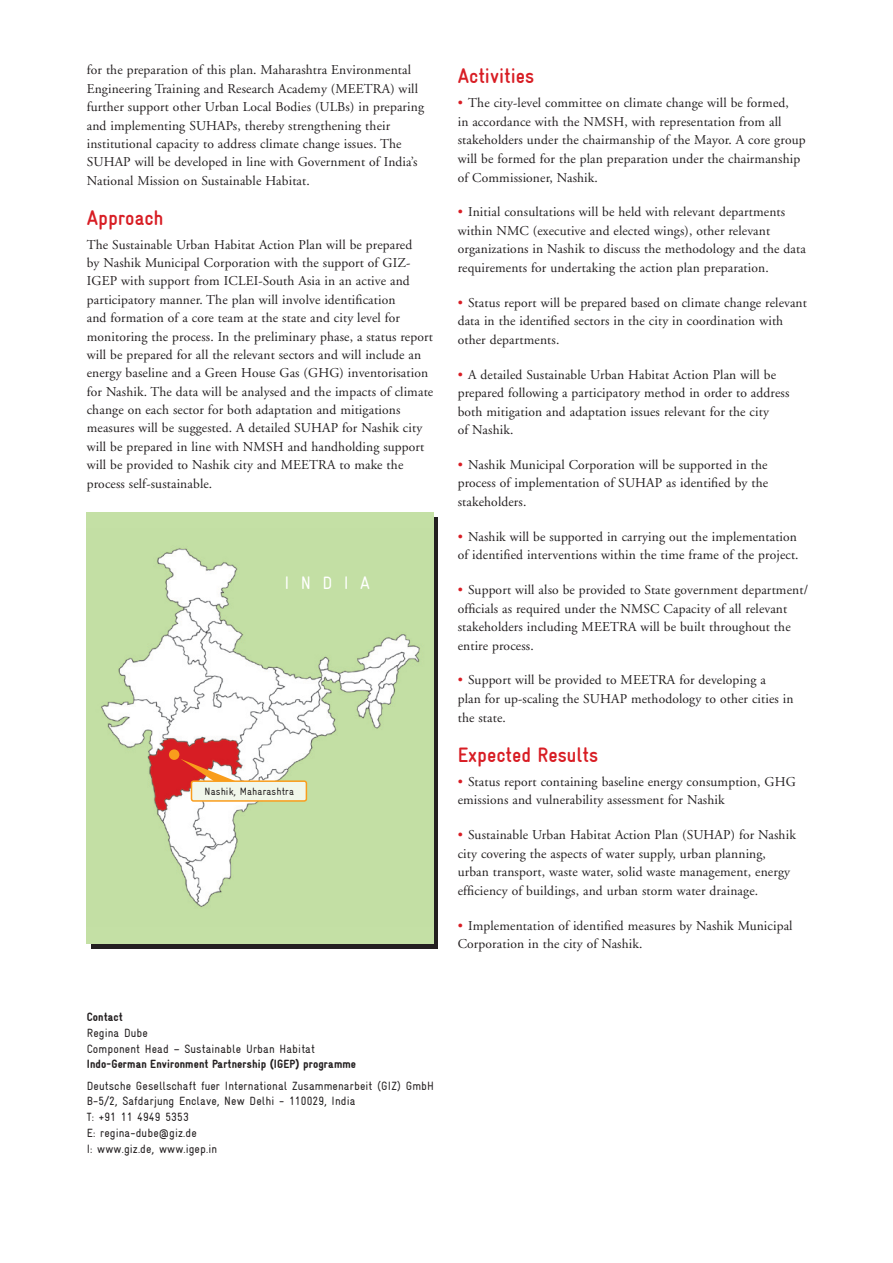
<style>
.page{position:relative;width:893px;height:1263px;background:#fff}
.page>*{position:absolute;margin:0;border:0;box-sizing:border-box;transform-origin:0 0}
.t1{font:700 condensed 21px "Gravur";color:#d81d24}
.t2{font:condensed 18px "Gravur";letter-spacing:.635em;color:#fff}
.t3{font:13.5px/18.6px "Adobe Garamond";letter-spacing:.01em;color:#231f20}
.t4{font:condensed 12px/15.8px "Gravur";letter-spacing:.01em;color:#231f20}
.t5{font:900 condensed 12px "Gravur";letter-spacing:.01em;color:#231f20}
.t6{font:condensed 10.5px "Gravur";letter-spacing:.015em;color:#231f20}
.s1{color:#d81d24}
</style>
<div class="page">
<svg style="left:91px;top:517px;width:347px;height:431px;background:#42453a"></svg>
<div style="left:86px;top:512px;width:347px;height:431px;background:#c4e0a5"></div>
<img style="left:101px;top:548px;width:319px;height:359px">
<div style="left:169px;top:749px;width:10px;height:11px;background:#f99d1c;border-radius:50%"></div>
<svg style="left:180px;top:759px;width:57px;height:22px"></svg>
<div style="left:191px;top:781px;width:115px;height:20px;background:#f1f7eb;border-radius:2px"></div>
<div style="left:191px;top:780px;width:116px;height:22px;border:2px solid #f99d1c;border-radius:2px"></div>
<p class="t3" style="left:87px;top:61px;width:339px">for the preparation of this plan. Maharashtra Environmental Engineering Training and Research Academy (MEETRA) will further support other Urban Local Bodies (ULBs) in preparing and implementing SUHAPs, thereby strengthening their institutional capacity to address climate change issues. The SUHAP will be developed in line with Government of India’s National Mission on Sustainable Habitat.</p>
<h1 class="t1" style="left:87px;top:206px;width:78px">Approach</h1>
<p class="t3" style="left:87px;top:236px;width:348px">The Sustainable Urban Habitat Action Plan will be prepared<br>by Nashik Municipal Corporation with the support of GIZ-IGEP with support from ICLEI-South Asia in an active and participatory manner. The plan will involve identification<br>and formation of a core team at the state and city level for monitoring the process. In the preliminary phase, a status report will be prepared for all the relevant sectors and will include an energy baseline and a Green House Gas (GHG) inventorisation for Nashik. The data will be analysed and the impacts of climate change on each sector for both adaptation and mitigations measures will be suggested. A detailed SUHAP for Nashik city will be prepared in line with NMSH and handholding support will be provided to Nashik city and MEETRA to make the process self-sustainable.</p>
<h2 class="t2" style="left:284px;top:572px;width:87px">INDIA</h2>
<p class="t6" style="left:205px;top:785px;width:91px">Nashik, Maharashtra</p>
<p class="t5" style="left:87px;top:1010px;width:38px">Contact</p>
<p class="t4" style="left:87px;top:1025px;width:230px">Regina Dube<br>Component Head – Sustainable Urban Habitat</p>
<p class="t5" style="left:87px;top:1057px;width:271px">Indo-German Environment Partnership (IGEP) programme</p>
<p class="t4" style="left:87px;top:1077px;width:349px">Deutsche Gesellschaft fuer International Zusammenarbeit (GIZ) GmbH B-5/2, Safdarjung Enclave, New Delhi - 110029, India<br>T: +91 11 4949 5353<br>E: regina-dube@giz.de<br>I: www.giz.de, www.igep.in</p>
<h1 class="t1" style="left:458px;top:65px;width:78px">Activities</h1>
<p class="t3" style="left:458px;top:94px;width:349px"><span class="s1">•</span> The city-level committee on climate change will be formed,<br>in accordance with the NMSH, with representation from all stakeholders under the chairmanship of the Mayor. A core group will be formed for the plan preparation under the chairmanship of Commissioner, Nashik.</p>
<p class="t3" style="left:458px;top:203px;width:350px"><span class="s1">•</span> Initial consultations will be held with relevant departments within NMC (executive and elected wings), other relevant organizations in Nashik to discuss the methodology and the data requirements for undertaking the action plan preparation.</p>
<p class="t3" style="left:458px;top:293px;width:351px"><span class="s1">•</span> Status report will be prepared based on climate change relevant data in the identified sectors in the city in coordination with other departments.</p>
<p class="t3" style="left:458px;top:365px;width:333px"><span class="s1">•</span> A detailed Sustainable Urban Habitat Action Plan will be prepared following a participatory method in order to address both mitigation and adaptation issues relevant for the city<br>of Nashik.</p>
<p class="t3" style="left:458px;top:456px;width:312px;text-align:justify"><span class="s1">•</span> Nashik Municipal Corporation will be supported in the process of implementation of SUHAP as identified by the stakeholders.</p>
<p class="t3" style="left:458px;top:527px;width:342px"><span class="s1">•</span> Nashik will be supported in carrying out the implementation of identified interventions within the time frame of the project.</p>
<p class="t3" style="left:458px;top:581px;width:352px"><span class="s1">•</span> Support will also be provided to State government department/ officials as required under the NMSC Capacity of all relevant stakeholders including MEETRA will be built throughout the entire process.</p>
<p class="t3" style="left:458px;top:671px;width:337px"><span class="s1">•</span> Support will be provided to MEETRA for developing a<br>plan for up-scaling the SUHAP methodology to other cities in the state.</p>
<h1 class="t1" style="left:458px;top:743px;width:142px">Expected Results</h1>
<p class="t3" style="left:458px;top:773px;width:340px"><span class="s1">•</span> Status report containing baseline energy consumption, GHG emissions and vulnerability assessment for Nashik</p>
<p class="t3" style="left:458px;top:826px;width:340px"><span class="s1">•</span> Sustainable Urban Habitat Action Plan (SUHAP) for Nashik city covering the aspects of water supply, urban planning, urban transport, waste water, solid waste management, energy efficiency of buildings, and urban storm water drainage.</p>
<p class="t3" style="left:458px;top:916px;width:336px"><span class="s1">•</span> Implementation of identified measures by Nashik Municipal<br>Corporation in the city of Nashik.</p>
</div>
